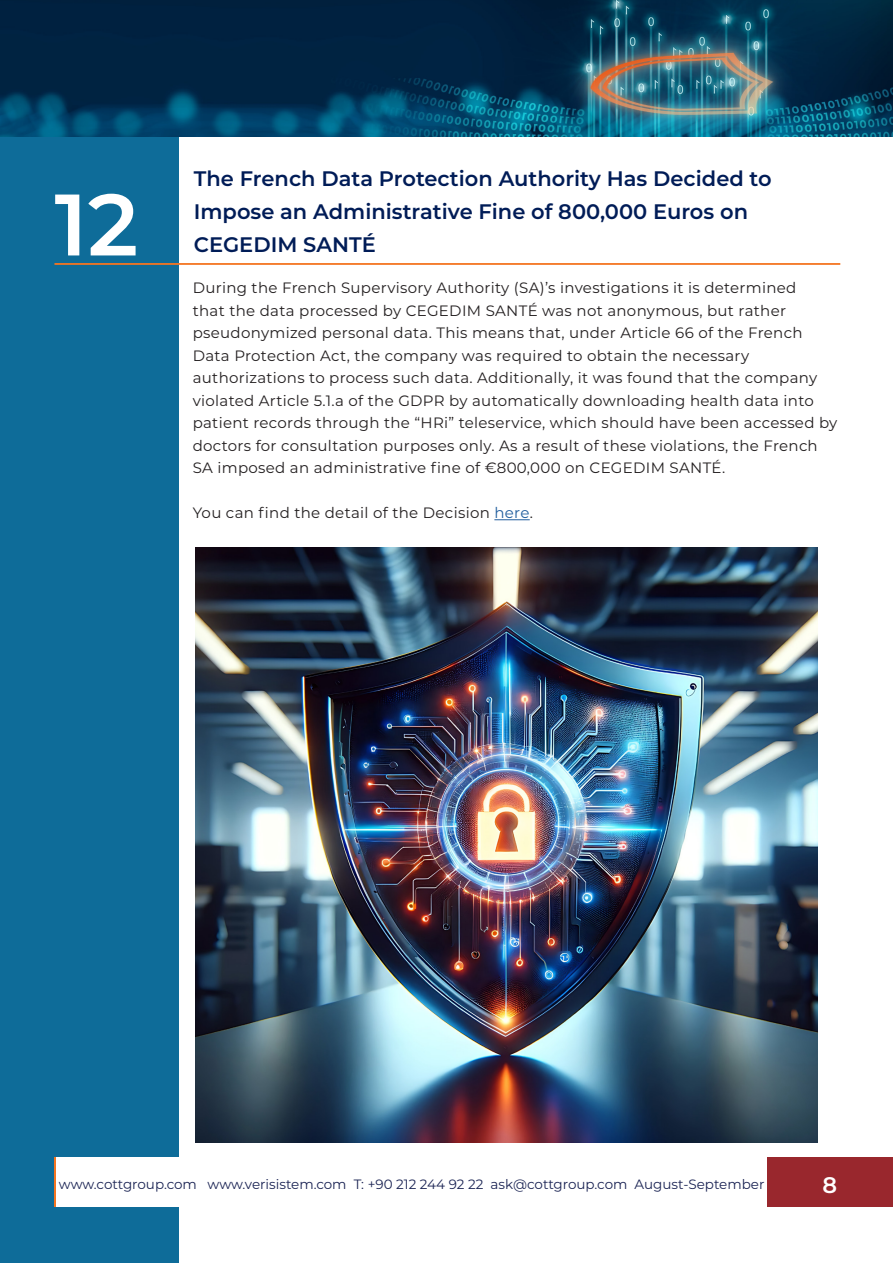
<style>
.page{position:relative;width:893px;height:1263px;background:#fff}
.page>*{position:absolute;margin:0;border:0;box-sizing:border-box;transform-origin:0 0}
.Konu_numaraları{font:600 87px "Montserrat";color:#fff}
.t1{font:600 22.5px "Montserrat";color:#fff}
.Konu_başlıkları{font:600 21px/33px "Montserrat";color:#001c57}
.Konu_Paragraph{font:15px/22.5px "Montserrat";letter-spacing:.02em;color:#231f20}
.alt_footer_bilgi{font:13.5px "Montserrat";color:#1b2454}
.s1{color:#215e9e}
</style>
<div class="page">
<div style="left:0;top:136px;width:179px;height:1127px;background:#0e6c99"></div>
<img style="left:0;top:0;width:893px;height:136px">
<div style="left:767px;top:1157px;width:126px;height:50px;background:#99272d"></div>
<hr style="left:54px;top:1157px;width:3px;height:50px;background:#f47521">
<div style="left:57px;top:1157px;width:710px;height:50px;background:#fff"></div>
<hr style="left:54px;top:263px;width:786px;height:2px;background:#f47521">
<hr style="left:494px;top:519px;width:36px;height:1px;background:#215e9e">
<img style="left:196px;top:547px;width:621px;height:595px">
<p class="Konu_numaraları" style="left:54px;top:163px;width:85px">12</p>
<p class="Konu_başlıkları" style="left:194px;top:161px;width:579px">The French Data Protection Authority Has Decided to<br>Impose an Administrative Fine of 800,000 Euros on<br>CEGEDIM SANTÉ</p>
<p class="Konu_Paragraph" style="left:193px;top:276px;width:646px">During the French Supervisory Authority (SA)’s investigations it is determined<br>that the data processed by CEGEDIM SANTÉ was not anonymous, but rather pseudonymized personal data. This means that, under Article 66 of the French Data Protection Act, the company was required to obtain the necessary authorizations to process such data. Additionally, it was found that the company violated Article 5.1.a of the GDPR by automatically downloading health data into patient records through the “HRi” teleservice, which should have been accessed by doctors for consultation purposes only. As a result of these violations, the French SA imposed an administrative fine of €800,000 on CEGEDIM SANTÉ.</p>
<p class="Konu_Paragraph" style="left:193px;top:501px;width:342px">You can find the detail of the Decision <span class="s1">here</span>.</p>
<p class="alt_footer_bilgi" style="left:59px;top:1175px;width:707px">www.cottgroup.com www.verisistem.com T: +90 212 244 92 22 ask@cottgroup.com August-September</p>
<p class="t1" style="left:822px;top:1169px;width:16px">8</p>
</div>
